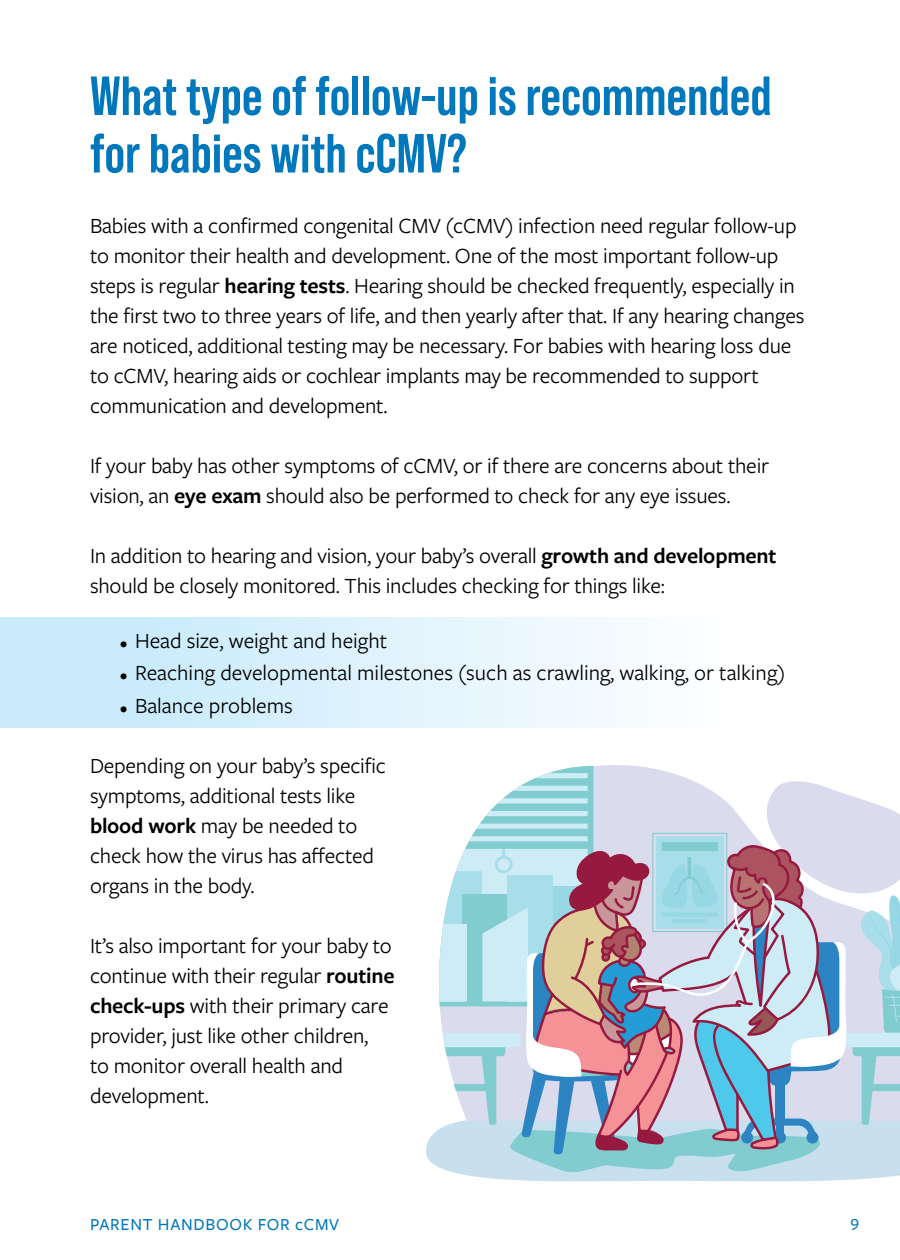
<style>
.page{position:relative;width:900px;height:1260px;background:#fff}
.page>*{position:absolute;margin:0;border:0;box-sizing:border-box;transform-origin:0 0}
.t1{font:700 55px/57.5px "Bebas Neue Pro";color:#0177bc}
.t2{font:22.5px/30px "Freight Sans Pro";letter-spacing:-.01em;color:#000}
.t3{font:500 17.5px "Freight Sans Pro";letter-spacing:.04em;color:#0177bc}
.s1{font-weight:600}
.s2{font-size:15.75px}
</style>
<div class="page">
<div style="left:0;top:617px;width:750px;height:46px;background:linear-gradient(to right,#c1e8fb,#fff)"></div>
<div style="left:0;top:650px;width:750px;height:45px;background:linear-gradient(to right,#c1e8fb,#fff)"></div>
<div style="left:0;top:682px;width:750px;height:46px;background:linear-gradient(to right,#c1e8fb,#fff)"></div>
<svg style="left:438px;top:716px;width:312px;height:50px"></svg>
<svg style="left:426px;top:766px;width:474px;height:416px;background:#c0cad7"></svg>
<h1 class="t1" style="left:90px;top:66px;width:683px">What type of follow-up is recommended for babies with cCMV?</h1>
<p class="t2" style="left:90px;top:209px;width:716px">Babies with a confirmed congenital CMV (cCMV) infection need regular follow-up to monitor their health and development. One of the most important follow-up steps is regular <span class="s1">hearing tests</span>. Hearing should be checked frequently, especially in the first two to three years of life, and then yearly after that. If any hearing changes are noticed, additional testing may be necessary. For babies with hearing loss due to cCMV, hearing aids or cochlear implants may be recommended to support communication and development.</p>
<p class="t2" style="left:90px;top:449px;width:681px">If your baby has other symptoms of cCMV, or if there are concerns about their vision, an <span class="s1">eye exam</span> should also be performed to check for any eye issues.</p>
<p class="t2" style="left:90px;top:539px;width:688px">In addition to hearing and vision, your baby’s overall <span class="s1">growth and development </span>should be closely monitored. This includes checking for things like:</p>
<p class="t2" style="left:120px;top:624px;width:269px"><span class="s2">•</span> Head size, weight and height</p>
<p class="t2" style="left:120px;top:657px;width:667px"><span class="s2">•</span> Reaching developmental milestones (such as crawling, walking, or talking)</p>
<p class="t2" style="left:120px;top:689px;width:175px"><span class="s2">•</span> Balance problems</p>
<p class="t2" style="left:90px;top:749px;width:297px">Depending on your baby’s specific symptoms, additional tests like <span class="s1">blood work</span> may be needed to check how the virus has affected organs in the body.</p>
<p class="t2" style="left:90px;top:929px;width:306px">It’s also important for your baby to continue with their regular <span class="s1">routine check-ups</span> with their primary care provider, just like other children,<br>to monitor overall health and development.</p>
<p class="t3" style="left:90px;top:1213px;width:251px">PARENT HANDBOOK FOR cCMV</p>
<p class="t3" style="left:851px;top:1213px;width:10px">9</p>
</div>
